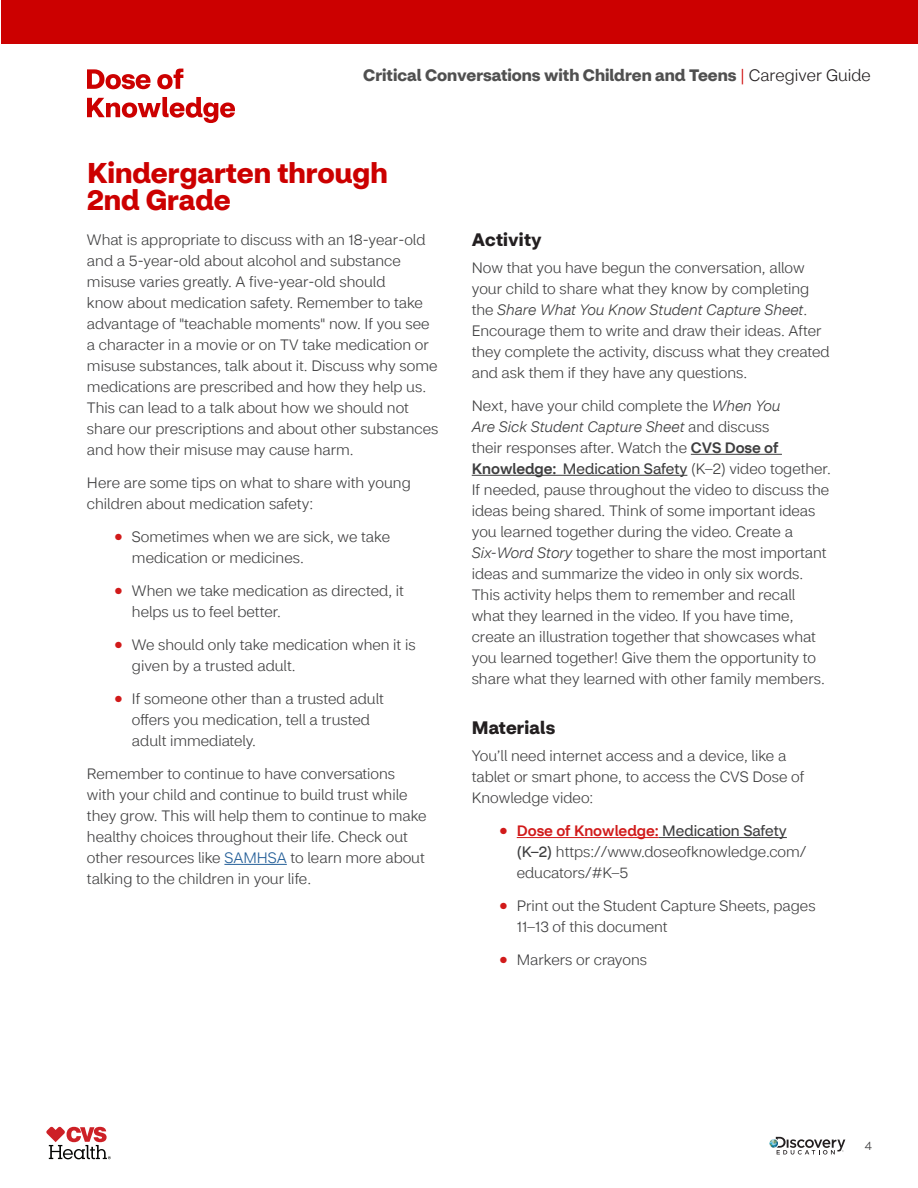
<style>
.page{position:relative;width:918px;height:1188px;background:#fff}
.page>*{position:absolute;margin:0;border:0;box-sizing:border-box;transform-origin:0 0}
.t1{font:700 28.5px/27px "CVS Health Sans";color:#c00}
.t2{font:700 18px "CVS Health Sans";letter-spacing:.01em;color:#231f20}
.t3{font:700 16.5px "CVS Health Sans";color:#505050}
.t4{font:300 15px/21px "CVS Health Sans";color:#3e3e3f}
.t5{font:300 12px "CVS Health Sans";color:#3e3e3f}
.s1{font-weight:300;color:#c00}
.s2{font-weight:300;color:#231f20}
.s3{font-family:"Helvetica Neue";color:#d11a1a}
.s4{color:#225d97}
.s5{font-style:italic}
.s6{font-weight:500}
.s7{font-weight:400}
.s8{font-weight:500;color:#d11a1a}
</style>
<div class="page">
<svg style="left:769px;top:1137px;width:76px;height:18px"></svg>
<div style="left:1px;top:0;width:917px;height:44px;background:#c00"></div>
<svg style="left:46px;top:1127px;width:65px;height:32px"></svg>
<svg style="left:87px;top:69px;width:96px;height:20px"></svg>
<hr style="left:224px;top:864px;width:63px;height:1px;background:#225d97">
<hr style="left:691px;top:454px;width:91px;height:1px;background:#3e3e3f">
<hr style="left:472px;top:475px;width:215px;height:1px;background:#3e3e3f">
<hr style="left:517px;top:837px;width:142px;height:1px;background:#d11a1a">
<hr style="left:659px;top:837px;width:128px;height:1px;background:#3e3e3f">
<p class="t3" style="left:363px;top:65px;width:509px">Critical Conversations with Children and Teens <span class="s1">|</span> <span class="s2">Caregiver Guide</span></p>
<h1 class="t1" style="left:87px;top:160px;width:302px">Kindergarten through<br>2nd Grade</h1>
<p class="t4" style="left:87px;top:229px;width:353px">What is appropriate to discuss with an 18-year-old and a 5-year-old about alcohol and substance misuse varies greatly. A five-year-old should<br>know about medication safety. Remember to take advantage of "teachable moments" now. If you see a character in a movie or on TV take medication or misuse substances, talk about it. Discuss why some medications are prescribed and how they help us.<br>This can lead to a talk about how we should not share our prescriptions and about other substances and how their misuse may cause harm.</p>
<p class="t4" style="left:87px;top:472px;width:325px">Here are some tips on what to share with young children about medication safety:</p>
<p class="t4" style="left:132px;top:526px;width:260px;text-indent:-18px"><span class="s3">●</span> Sometimes when we are sick, we take medication or medicines.</p>
<p class="t4" style="left:132px;top:580px;width:273px;text-indent:-18px"><span class="s3">●</span> When we take medication as directed, it helps us to feel better.</p>
<p class="t4" style="left:132px;top:634px;width:285px;text-indent:-18px"><span class="s3">●</span> We should only take medication when it is given by a trusted adult.</p>
<p class="t4" style="left:132px;top:688px;width:253px;text-indent:-18px"><span class="s3">●</span> If someone other than a trusted adult offers you medication, tell a trusted adult immediately.</p>
<p class="t4" style="left:87px;top:763px;width:341px">Remember to continue to have conversations with your child and continue to build trust while they grow. This will help them to continue to make healthy choices throughout their life. Check out other resources like <span class="s4">SAMHSA</span> to learn more about talking to the children in your life.</p>
<p class="t2" style="left:472px;top:228px;width:71px">Activity</p>
<p class="t4" style="left:472px;top:257px;width:359px">Now that you have begun the conversation, allow your child to share what they know by completing the <span class="s5">Share What You Know Student Capture Sheet</span>.<br>Encourage them to write and draw their ideas. After they complete the activity, discuss what they created and ask them if they have any questions.</p>
<p class="t4" style="left:472px;top:395px;width:361px">Next, have your child complete the <span class="s5">When You<br>Are Sick Student Capture Sheet</span> and discuss<br>their responses after. Watch the <span class="s6">CVS Dose of Knowledge:</span> <span class="s7">Medication Safety</span> (K–2) video together.<br>If needed, pause throughout the video to discuss the ideas being shared. Think of some important ideas you learned together during the video. Create a <span class="s5">Six-Word Story</span> together to share the most important ideas and summarize the video in only six words.<br>This activity helps them to remember and recall what they learned in the video. If you have time, create an illustration together that showcases what you learned together! Give them the opportunity to share what they learned with other family members.</p>
<p class="t2" style="left:472px;top:716px;width:85px">Materials</p>
<p class="t4" style="left:472px;top:745px;width:334px">You’ll need internet access and a device, like a tablet or smart phone, to access the CVS Dose of<br>Knowledge video:</p>
<p class="t4" style="left:517px;top:820px;width:291px;text-indent:-18px"><span class="s3">●</span> <span class="s8">Dose of Knowledge:</span> <span class="s7">Medication Safety (K–2)</span> https://www.doseofknowledge.com/ educators/#K–5</p>
<p class="t4" style="left:517px;top:895px;width:300px;text-indent:-18px"><span class="s3">●</span> Print out the Student Capture Sheets, pages<br>11–13 of this document</p>
<p class="t4" style="left:499px;top:949px;width:150px"><span class="s3">●</span> Markers or crayons</p>
<p class="t5" style="left:865px;top:1139px;width:9px">4</p>
</div>
